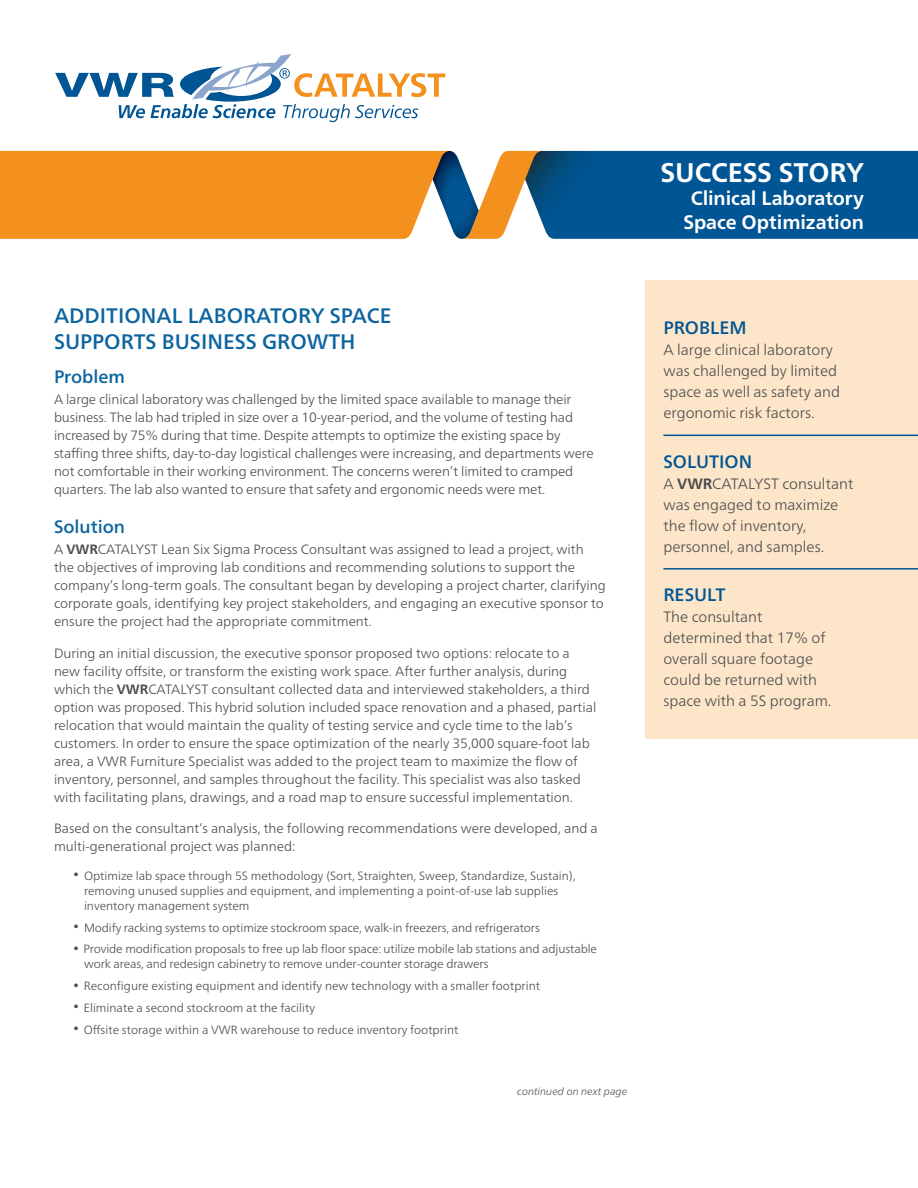
<style>
.page{position:relative;width:918px;height:1188px;background:#fff}
.page>*{position:absolute;margin:0;border:0;box-sizing:border-box;transform-origin:0 0}
.Success_Story{font:700 27px "Frutiger Neue LTW1 G";letter-spacing:-.005em;color:#fff}
.Subhead{font:500 21px/25.5px "Frutiger Neue LTW1 G";color:#0c64a0}
.article_name_12pt{font:700 19.5px/23.4px "Frutiger Neue LTW1 G";letter-spacing:-.005em;color:#fff;text-align:center}
.Paragraph_Header{font:500 18px "Frutiger Neue LTW1 G";color:#0c64a0}
.side_bar_Header{font:500 18px "Frutiger Neue LTW1 G";color:#005594}
.side_bar_Header_no_l{font:500 18px "Frutiger Neue LTW1 G";color:#005594}
.Side_Bar_text{font:300 15px/21px "Frutiger Neue LTW1 G";color:#4b4c4d}
.Body_Copy{font:300 13.5px/18px "Frutiger Neue LTW1 G";color:#4b4c4d}
.t1{font:300 12px/15px "Frutiger Neue LTW1 G";color:#4b4c4d}
.continue_note{font:italic 300 10.5px "Frutiger Neue LTW1 G";color:#4b4c4d}
.s1{font-weight:700}
.s2{font-family:"Frutiger LT Std";font-stretch:condensed;font-size:10.5px}
</style>
<div class="page">
<svg style="left:55px;top:54px;width:390px;height:68px"></svg>
<svg style="left:0;top:151px;width:918px;height:88px;background:#887b5c"></svg>
<div style="left:645px;top:280px;width:273px;height:459px;background:#fde5c9"></div>
<hr style="left:663px;top:435px;width:255px;height:1px;background:#005594">
<hr style="left:663px;top:568px;width:255px;height:2px;background:#005594">
<p class="Subhead" style="left:54px;top:303px;width:339px">ADDITIONAL LABORATORY SPACE<br>SUPPORTS BUSINESS GROWTH</p>
<p class="Paragraph_Header" style="left:54px;top:367px;width:73px">Problem</p>
<p class="Body_Copy" style="left:54px;top:391px;width:541px">A large clinical laboratory was challenged by the limited space available to manage their business. The lab had tripled in size over a 10-year-period, and the volume of testing had increased by 75% during that time. Despite attempts to optimize the existing space by staffing three shifts, day-to-day logistical challenges were increasing, and departments were not comfortable in their working environment. The concerns weren’t limited to cramped quarters. The lab also wanted to ensure that safety and ergonomic needs were met.</p>
<p class="Paragraph_Header" style="left:54px;top:517px;width:73px">Solution</p>
<p class="Body_Copy" style="left:54px;top:541px;width:553px">A <span class="s1">VWR</span>CATALYST Lean Six Sigma Process Consultant was assigned to lead a project, with the objectives of improving lab conditions and recommending solutions to support the company’s long-term goals. The consultant began by developing a project charter, clarifying corporate goals, identifying key project stakeholders, and engaging an executive sponsor to ensure the project had the appropriate commitment.</p>
<p class="Body_Copy" style="left:54px;top:644px;width:544px">During an initial discussion, the executive sponsor proposed two options: relocate to a new facility offsite, or transform the existing work space. After further analysis, during which the <span class="s1">VWR</span>CATALYST consultant collected data and interviewed stakeholders, a third option was proposed. This hybrid solution included space renovation and a phased, partial relocation that would maintain the quality of testing service and cycle time to the lab’s customers. In order to ensure the space optimization of the nearly 35,000 square-foot lab area, a VWR Furniture Specialist was added to the project team to maximize the flow of inventory, personnel, and samples throughout the facility. This specialist was also tasked with facilitating plans, drawings, and a road map to ensure successful implementation.</p>
<p class="Body_Copy" style="left:54px;top:820px;width:545px">Based on the consultant’s analysis, the following recommendations were developed, and a multi-generational project was planned:</p>
<p class="t1" style="left:84px;top:868px;width:493px;text-indent:-10px"><span class="s2">•</span> Optimize lab space through 5S methodology (Sort, Straighten, Sweep, Standardize, Sustain), removing unused supplies and equipment, and implementing a point-of-use lab supplies inventory management system</p>
<p class="t1" style="left:74px;top:920px;width:468px"><span class="s2">•</span> Modify racking systems to optimize stockroom space, walk-in freezers, and refrigerators</p>
<p class="t1" style="left:84px;top:942px;width:515px;text-indent:-10px"><span class="s2">•</span> Provide modification proposals to free up lab floor space: utilize mobile lab stations and adjustable work areas, and redesign cabinetry to remove under-counter storage drawers</p>
<p class="t1" style="left:74px;top:978px;width:468px"><span class="s2">•</span> Reconfigure existing equipment and identify new technology with a smaller footprint</p>
<p class="t1" style="left:74px;top:1000px;width:243px"><span class="s2">•</span> Eliminate a second stockroom at the facility</p>
<p class="t1" style="left:74px;top:1022px;width:386px"><span class="s2">•</span> Offsite storage within a VWR warehouse to reduce inventory footprint</p>
<p class="continue_note" style="left:517px;top:1085px;width:112px">continued on next page</p>
<p class="Success_Story" style="left:661px;top:157px;width:205px">SUCCESS STORY</p>
<p class="article_name_12pt" style="left:683px;top:187px;width:182px">Clinical Laboratory<br>Space Optimization</p>
<p class="side_bar_Header_no_l" style="left:663px;top:317px;width:85px">PROBLEM</p>
<p class="Side_Bar_text" style="left:663px;top:339px;width:178px">A large clinical laboratory was challenged by limited space as well as safety and ergonomic risk factors.</p>
<p class="side_bar_Header" style="left:663px;top:451px;width:90px">SOLUTION</p>
<p class="Side_Bar_text" style="left:663px;top:473px;width:191px">A <span class="s1">VWR</span>CATALYST consultant was engaged to maximize the flow of inventory, personnel, and samples.</p>
<p class="side_bar_Header" style="left:663px;top:584px;width:64px">RESULT</p>
<p class="Side_Bar_text" style="left:663px;top:606px;width:170px">The consultant determined that 17% of overall square footage could be returned with space with a 5S program.</p>
</div>
